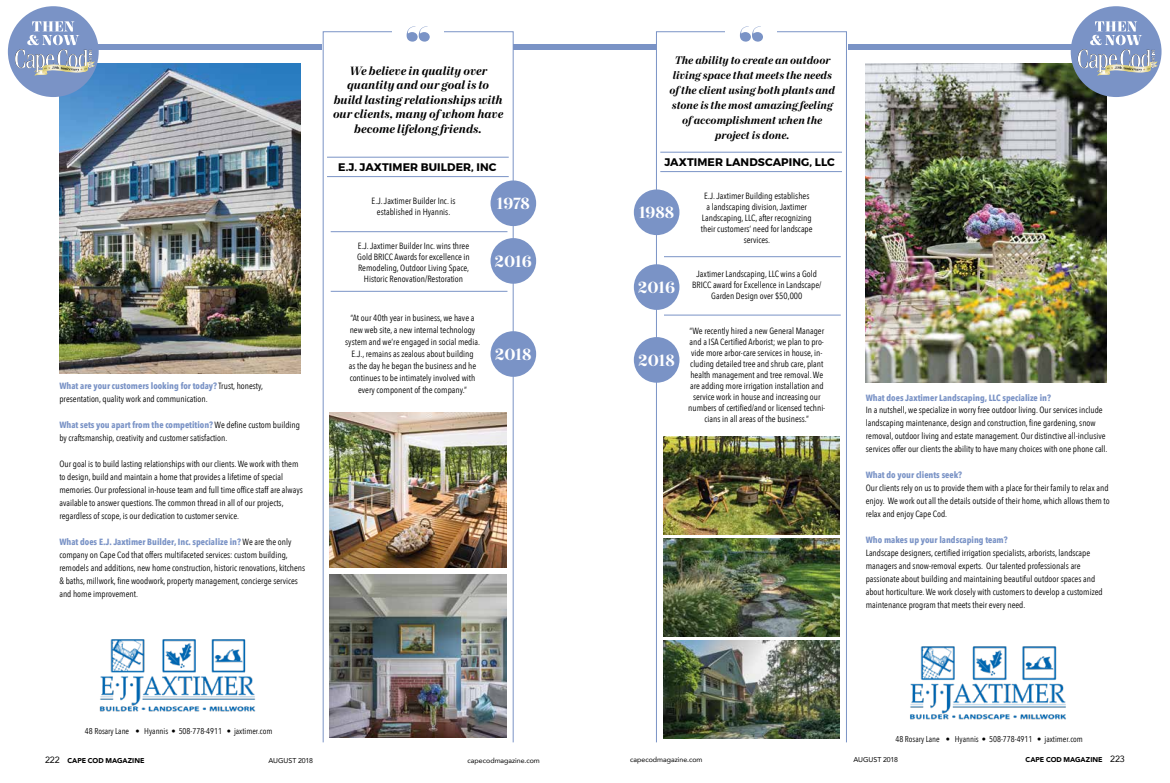
<style>
.page{position:relative;width:1170px;height:783px;background:#fff}
.page>*{position:absolute;margin:0;border:0;box-sizing:border-box;transform-origin:0 0}
.t1{font:600 16.2px "Mort Modern 10";color:#fff}
.t2{font:italic 600 12px/14.4px "Mort Modern 10";color:#000;text-align:center}
.t3{font:italic 600 11px/15px "Mort Modern 10";color:#000;text-align:center}
.t4{font:700 11px "Montserrat";letter-spacing:.01em;color:#000}
.t5{font:9px/13px "Avenir Next Condensed";color:#000}
.t6{font:700 9px "Avenir Next Condensed";color:#7a93c6}
.t7{font:8.4px "Avenir Next Condensed";color:#000}
.t8{font:7px "Avenir";color:#000}
.t9{font:900 7px "Avenir";color:#000}
.s1{font-weight:700;color:#7a93c6}
.s2{font-weight:400;font-size:9px}
</style>
<div class="page">
<div style="left:656px;top:32px;width:191px;height:711px;border:1px solid #7a93c6"></div>
<div style="left:323px;top:32px;width:190px;height:711px;border:1px solid #7a93c6"></div>
<div style="left:726px;top:23px;width:51px;height:21px;background:#fff"></div>
<div style="left:392px;top:23px;width:52px;height:21px;background:#fff"></div>
<svg style="left:740px;top:26px;width:23px;height:16px"></svg>
<svg style="left:407px;top:26px;width:23px;height:16px"></svg>
<hr style="left:660px;top:152px;width:182px;height:1px;background:#7a93c6">
<hr style="left:660px;top:171px;width:182px;height:1px;background:#7a93c6">
<hr style="left:327px;top:157px;width:182px;height:1px;background:#7a93c6">
<hr style="left:327px;top:176px;width:182px;height:1px;background:#7a93c6">
<div style="left:634px;top:189px;width:45px;height:46px;background:#7a93c6;border-radius:50%"></div>
<div style="left:491px;top:180px;width:45px;height:46px;background:#7a93c6;border-radius:50%"></div>
<div style="left:491px;top:238px;width:45px;height:46px;background:#7a93c6;border-radius:50%"></div>
<div style="left:491px;top:331px;width:45px;height:46px;background:#7a93c6;border-radius:50%"></div>
<div style="left:634px;top:264px;width:45px;height:46px;background:#7a93c6;border-radius:50%"></div>
<div style="left:634px;top:337px;width:45px;height:46px;background:#7a93c6;border-radius:50%"></div>
<hr style="left:664px;top:315px;width:177px;height:1px;background:#7a93c6">
<hr style="left:664px;top:257px;width:177px;height:1px;background:#7a93c6">
<hr style="left:331px;top:232px;width:176px;height:1px;background:#7a93c6">
<hr style="left:331px;top:291px;width:176px;height:1px;background:#7a93c6">
<img style="left:663px;top:436px;width:177px;height:98px">
<img style="left:866px;top:64px;width:241px;height:319px">
<img style="left:59px;top:64px;width:242px;height:309px">
<img style="left:663px;top:538px;width:177px;height:98px">
<img style="left:330px;top:412px;width:177px;height:156px">
<img style="left:663px;top:640px;width:177px;height:98px">
<img style="left:330px;top:574px;width:177px;height:163px">
<div style="left:1071px;top:6px;width:91px;height:91px;background:#7a93c6;border-radius:50%"></div>
<div style="left:8px;top:6px;width:91px;height:91px;background:#7a93c6;border-radius:50%"></div>
<svg style="left:1078px;top:21px;width:80px;height:55px"></svg>
<svg style="left:15px;top:21px;width:80px;height:55px"></svg>
<div style="left:848px;top:45px;width:227px;height:5px;background:#7a93c6"></div>
<div style="left:95px;top:45px;width:227px;height:5px;background:#7a93c6"></div>
<div style="left:585px;top:45px;width:71px;height:5px;background:#7a93c6"></div>
<div style="left:513px;top:45px;width:72px;height:5px;background:#7a93c6"></div>
<img style="left:99px;top:639px;width:157px;height:73px">
<img style="left:910px;top:646px;width:156px;height:74px">
<p class="t5" style="left:59px;top:379px;width:205px"><span class="s1">What are your customers looking for today?</span> Trust, honesty, presentation, quality work and communication.</p>
<p class="t5" style="left:59px;top:418px;width:242px"><span class="s1">What sets you apart from the competition?</span> We define custom building by craftsmanship, creativity and customer satisfaction.</p>
<p class="t5" style="left:59px;top:457px;width:245px">Our goal is to build lasting relationships with our clients. We work with them to design, build and maintain a home that provides a lifetime of special memories. Our professional in-house team and full time office staff are always available to answer questions. The common thread in all of our projects, regardless of scope, is our dedication to customer service.</p>
<p class="t5" style="left:59px;top:535px;width:247px"><span class="s1">What does E.J. Jaxtimer Builder, Inc. specialize in?</span> We are the only company on Cape Cod that offers multifaceted services: custom building, remodels and additions, new home construction, historic renovations, kitchens &amp; baths, millwork, fine woodwork, property management, concierge services and home improvement.</p>
<h2 class="t2" style="left:333px;top:64px;width:172px">We believe in quality over quantity and our goal is to build lasting relationships with our clients, many of whom have become lifelong friends.</h2>
<p class="t4" style="left:338px;top:160px;width:160px">E.J. JAXTIMER BUILDER, INC</p>
<p class="t5" style="left:372px;top:196px;width:85px;line-height:11px;text-align:center">E.J. Jaxtimer Builder Inc. is established in Hyannis.</p>
<p class="t5" style="left:357px;top:240px;width:114px;line-height:11px;text-align:center">E.J. Jaxtimer Builder Inc. wins three Gold BRICC Awards for excellence in Remodeling, Outdoor Living Space, Historic Renovation/Restoration</p>
<p class="t5" style="left:345px;top:312px;width:136px;line-height:12px;text-align:center">“At our 40th year in business, we have a new web site, a new internal technology system and we’re engaged in social media.<br>E.J., remains as zealous about building<br>as the day he began the business and he continues to be intimately involved with every component of the company.”</p>
<h1 class="t1" style="left:497px;top:193px;width:34px">1978</h1>
<h1 class="t1" style="left:495px;top:251px;width:38px">2016</h1>
<h1 class="t1" style="left:495px;top:344px;width:38px">2018</h1>
<p class="t7" style="left:85px;top:726px;width:189px">48 Rosary Lane • Hyannis • 508-778-4911 • jaxtimer.com</p>
<p class="t3" style="left:670px;top:53px;width:167px">The ability to create an outdoor living space that meets the needs of the client using both plants and stone is the most amazing feeling of accomplishment when the project is done.</p>
<p class="t4" style="left:664px;top:155px;width:172px">JAXTIMER LANDSCAPING, LLC</p>
<h1 class="t1" style="left:639px;top:202px;width:37px">1988</h1>
<h1 class="t1" style="left:638px;top:277px;width:38px">2016</h1>
<h1 class="t1" style="left:639px;top:350px;width:38px">2018</h1>
<p class="t5" style="left:701px;top:191px;width:113px;line-height:11px;text-align:center">E.J. Jaxtimer Building establishes<br>a landscaping division, Jaxtimer<br>Landscaping, LLC, after recognizing their customers’ need for landscape services.</p>
<p class="t5" style="left:692px;top:269px;width:131px;line-height:11px;text-align:center">Jaxtimer Landscaping, LLC wins a Gold<br>BRICC award for Excellence in Landscape/<br>Garden Design over $50,000</p>
<p class="t5" style="left:688px;top:325px;width:139px;line-height:11px;text-align:center">“We recently hired a new General Manager and a ISA Certified Arborist; we plan to pro&shy;vide more arbor-care services in house, in&shy;cluding detailed tree and shrub care, plant health management and tree removal. We are adding more irrigation installation and service work in house and increasing our numbers of certified/and or licensed techni&shy;cians in all areas of the business.”</p>
<p class="t6" style="left:866px;top:392px;width:187px">What does Jaxtimer Landscaping, LLC specialize in?</p>
<p class="t5" style="left:866px;top:404px;width:243px">In a nutshell, we specialize in worry free outdoor living. Our services include landscaping maintenance, design and construction, fine gardening, snow removal, outdoor living and estate management. Our distinctive all-inclusive services offer our clients the ability to have many choices with one phone call.</p>
<p class="t6" style="left:866px;top:470px;width:98px">What do your clients seek?</p>
<p class="t5" style="left:866px;top:482px;width:246px">Our clients rely on us to provide them with a place for their family to relax and enjoy. We work out all the details outside of their home, which allows them to relax and enjoy Cape Cod.</p>
<p class="t6" style="left:866px;top:535px;width:143px">Who makes up your landscaping team?</p>
<p class="t5" style="left:866px;top:547px;width:238px">Landscape designers, certified irrigation specialists, arborists, landscape managers and snow-removal experts. Our talented professionals are passionate about building and maintaining beautiful outdoor spaces and about horticulture. We work closely with customers to develop a customized maintenance program that meets their every need.</p>
<p class="t7" style="left:895px;top:734px;width:189px">48 Rosary Lane • Hyannis • 508-778-4911 • jaxtimer.com</p>
<p class="t9" style="left:45px;top:754px;width:101px"><span class="s2">222</span> CAPE COD MAGAZINE</p>
<p class="t8" style="left:268px;top:755px;width:46px">AUGUST 2018</p>
<p class="t8" style="left:467px;top:755px;width:74px">capecodmagazine.com</p>
<p class="t8" style="left:630px;top:754px;width:74px">capecodmagazine.com</p>
<p class="t8" style="left:853px;top:754px;width:46px">AUGUST 2018</p>
<p class="t9" style="left:1026px;top:754px;width:101px">CAPE COD MAGAZINE <span class="s2">223</span></p>
</div>
